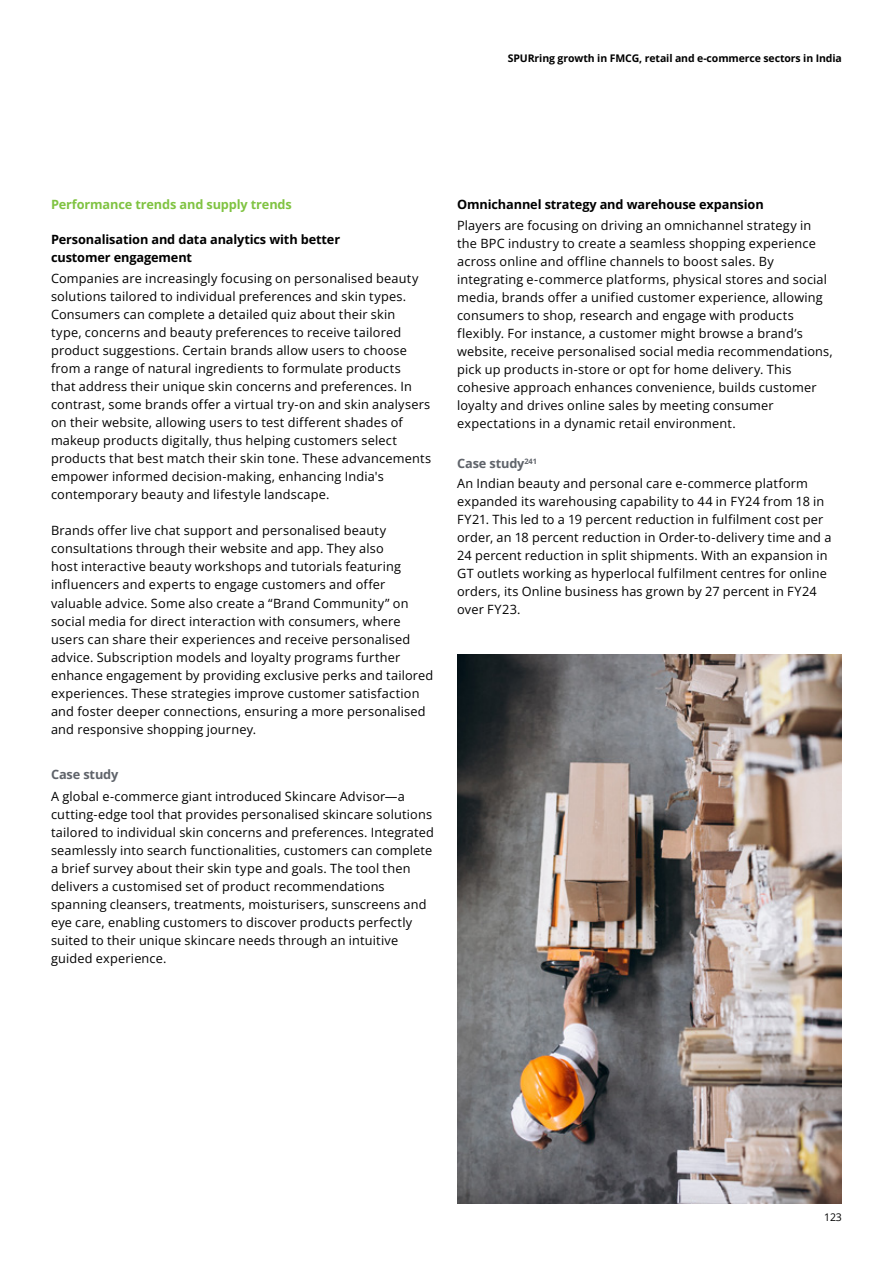
<style>
.page{position:relative;width:893px;height:1263px;background:#fff}
.page>*{position:absolute;margin:0;border:0;box-sizing:border-box;transform-origin:0 0}
.t1{font:12.75px/18px "Open Sans";letter-spacing:.015em;color:#000}
.t2{font:700 12.75px/18px "Open Sans";letter-spacing:-.01em;color:#000}
.t3{font:700 12.75px "Open Sans";letter-spacing:-.01em;color:#80c342}
.t4{font:700 12.75px "Open Sans";letter-spacing:-.01em;color:#5f636a}
.t5{font:700 10.5px "Open Sans";letter-spacing:-.01em;color:#000}
.t6{font:10.5px "Open Sans";color:#000}
</style>
<div class="page">
<img style="left:457px;top:655px;width:385px;height:548px">
<p class="t5" style="left:508px;top:51px;width:336px">SPURring growth in FMCG, retail and e-commerce sectors in India</p>
<p class="t3" style="left:51px;top:195px;width:242px">Performance trends and supply trends</p>
<p class="t2" style="left:51px;top:230px;width:291px">Personalisation and data analytics with better customer engagement</p>
<p class="t1" style="left:51px;top:269px;width:382px">Companies are increasingly focusing on personalised beauty solutions tailored to individual preferences and skin types.<br>Consumers can complete a detailed quiz about their skin<br>type, concerns and beauty preferences to receive tailored product suggestions. Certain brands allow users to choose from a range of natural ingredients to formulate products<br>that address their unique skin concerns and preferences. In contrast, some brands offer a virtual try-on and skin analysers on their website, allowing users to test different shades of makeup products digitally, thus helping customers select products that best match their skin tone. These advancements empower informed decision-making, enhancing India's contemporary beauty and lifestyle landscape.</p>
<p class="t1" style="left:51px;top:521px;width:384px">Brands offer live chat support and personalised beauty consultations through their website and app. They also<br>host interactive beauty workshops and tutorials featuring influencers and experts to engage customers and offer valuable advice. Some also create a “Brand Community” on social media for direct interaction with consumers, where users can share their experiences and receive personalised advice. Subscription models and loyalty programs further enhance engagement by providing exclusive perks and tailored experiences. These strategies improve customer satisfaction and foster deeper connections, ensuring a more personalised and responsive shopping journey.</p>
<p class="t4" style="left:51px;top:766px;width:69px">Case study</p>
<p class="t1" style="left:51px;top:787px;width:384px">A global e-commerce giant introduced Skincare Advisor—a cutting-edge tool that provides personalised skincare solutions tailored to individual skin concerns and preferences. Integrated seamlessly into search functionalities, customers can complete a brief survey about their skin type and goals. The tool then delivers a customised set of product recommendations spanning cleansers, treatments, moisturisers, sunscreens and eye care, enabling customers to discover products perfectly suited to their unique skincare needs through an intuitive guided experience.</p>
<p class="t2" style="left:457px;top:195px;width:308px">Omnichannel strategy and warehouse expansion</p>
<p class="t1" style="left:457px;top:216px;width:377px">Players are focusing on driving an omnichannel strategy in the BPC industry to create a seamless shopping experience across online and offline channels to boost sales. By integrating e-commerce platforms, physical stores and social media, brands offer a unified customer experience, allowing consumers to shop, research and engage with products flexibly. For instance, a customer might browse a brand’s website, receive personalised social media recommendations, pick up products in-store or opt for home delivery. This cohesive approach enhances convenience, builds customer loyalty and drives online sales by meeting consumer expectations in a dynamic retail environment.</p>
<p class="t4" style="left:457px;top:454px;width:81px">Case study<sup>241</sup></p>
<p class="t1" style="left:457px;top:474px;width:376px">An Indian beauty and personal care e-commerce platform expanded its warehousing capability to 44 in FY24 from 18 in FY21. This led to a 19 percent reduction in fulfilment cost per order, an 18 percent reduction in Order-to-delivery time and a 24 percent reduction in split shipments. With an expansion in GT outlets working as hyperlocal fulfilment centres for online orders, its Online business has grown by 27 percent in FY24 over FY23.</p>
<p class="t6" style="left:824px;top:1210px;width:19px">123</p>
</div>
